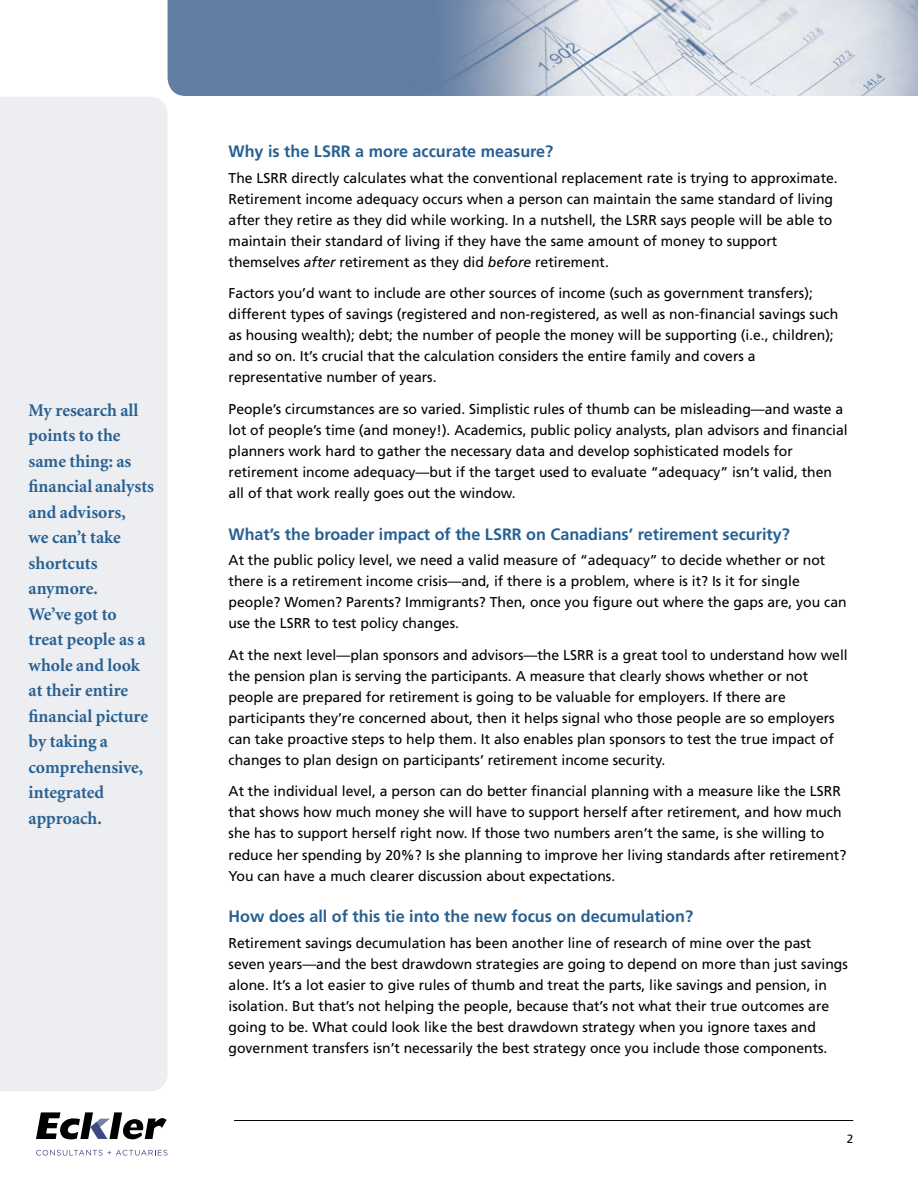
<style>
.page{position:relative;width:918px;height:1188px;background:#fff}
.page>*{position:absolute;margin:0;border:0;box-sizing:border-box;transform-origin:0 0}
.t1{font:700 18px/25.5px "Minion";color:#276092}
.t2{font:700 16.5px "Frutiger";color:#276092}
.t3{font:14.25px/21px "Frutiger";color:#000}
.t4{font:12px "Frutiger";color:#000}
.s1{font-style:italic}
</style>
<div class="page">
<svg style="left:36px;top:1112px;width:131px;height:27px"></svg>
<svg style="left:36px;top:1150px;width:132px;height:6px"></svg>
<hr style="left:234px;top:1120px;width:619px;height:1px;background:#000">
<img style="left:168px;top:0;width:750px;height:96px">
<div style="left:0;top:97px;width:168px;height:994px;background:#eceef1"></div>
<p class="t1" style="left:29px;top:398px;width:127px">My research all points to the same thing: as financial analysts and advisors,<br>we can’t take shortcuts anymore.<br>We’ve got to treat people as a whole and look at their entire financial picture by taking a comprehensive, integrated approach.</p>
<p class="t2" style="left:229px;top:142px;width:326px">Why is the LSRR a more accurate measure?</p>
<p class="t3" style="left:229px;top:167px;width:611px">The LSRR directly calculates what the conventional replacement rate is trying to approximate.<br>Retirement income adequacy occurs when a person can maintain the same standard of living after they retire as they did while working. In a nutshell, the LSRR says people will be able to maintain their standard of living if they have the same amount of money to support themselves <span class="s1">after</span> retirement as they did <span class="s1">before</span> retirement.</p>
<p class="t3" style="left:229px;top:283px;width:611px">Factors you’d want to include are other sources of income (such as government transfers); different types of savings (registered and non-registered, as well as non-financial savings such as housing wealth); debt; the number of people the money will be supporting (i.e., children); and so on. It’s crucial that the calculation considers the entire family and covers a representative number of years.</p>
<p class="t3" style="left:229px;top:398px;width:621px">People’s circumstances are so varied. Simplistic rules of thumb can be misleading—and waste a lot of people’s time (and money!). Academics, public policy analysts, plan advisors and financial planners work hard to gather the necessary data and develop sophisticated models for retirement income adequacy—but if the target used to evaluate “adequacy” isn’t valid, then all of that work really goes out the window.</p>
<p class="t2" style="left:229px;top:525px;width:563px">What’s the broader impact of the LSRR on Canadians’ retirement security?</p>
<p class="t3" style="left:229px;top:550px;width:620px">At the public policy level, we need a valid measure of “adequacy” to decide whether or not there is a retirement income crisis—and, if there is a problem, where is it? Is it for single people? Women? Parents? Immigrants? Then, once you figure out where the gaps are, you can use the LSRR to test policy changes.</p>
<p class="t3" style="left:229px;top:644px;width:621px">At the next level—plan sponsors and advisors—the LSRR is a great tool to understand how well the pension plan is serving the participants. A measure that clearly shows whether or not people are prepared for retirement is going to be valuable for employers. If there are participants they’re concerned about, then it helps signal who those people are so employers can take proactive steps to help them. It also enables plan sponsors to test the true impact of changes to plan design on participants’ retirement income security.</p>
<p class="t3" style="left:229px;top:781px;width:619px">At the individual level, a person can do better financial planning with a measure like the LSRR that shows how much money she will have to support herself after retirement, and how much she has to support herself right now. If those two numbers aren’t the same, is she willing to reduce her spending by 20%? Is she planning to improve her living standards after retirement?<br>You can have a much clearer discussion about expectations.</p>
<p class="t2" style="left:229px;top:907px;width:466px">How does all of this tie into the new focus on decumulation?</p>
<p class="t3" style="left:229px;top:932px;width:621px">Retirement savings decumulation has been another line of research of mine over the past seven years—and the best drawdown strategies are going to depend on more than just savings alone. It’s a lot easier to give rules of thumb and treat the parts, like savings and pension, in isolation. But that’s not helping the people, because that’s not what their true outcomes are going to be. What could look like the best drawdown strategy when you ignore taxes and government transfers isn’t necessarily the best strategy once you include those components.</p>
<p class="t4" style="left:847px;top:1132px;width:8px">2</p>
</div>
